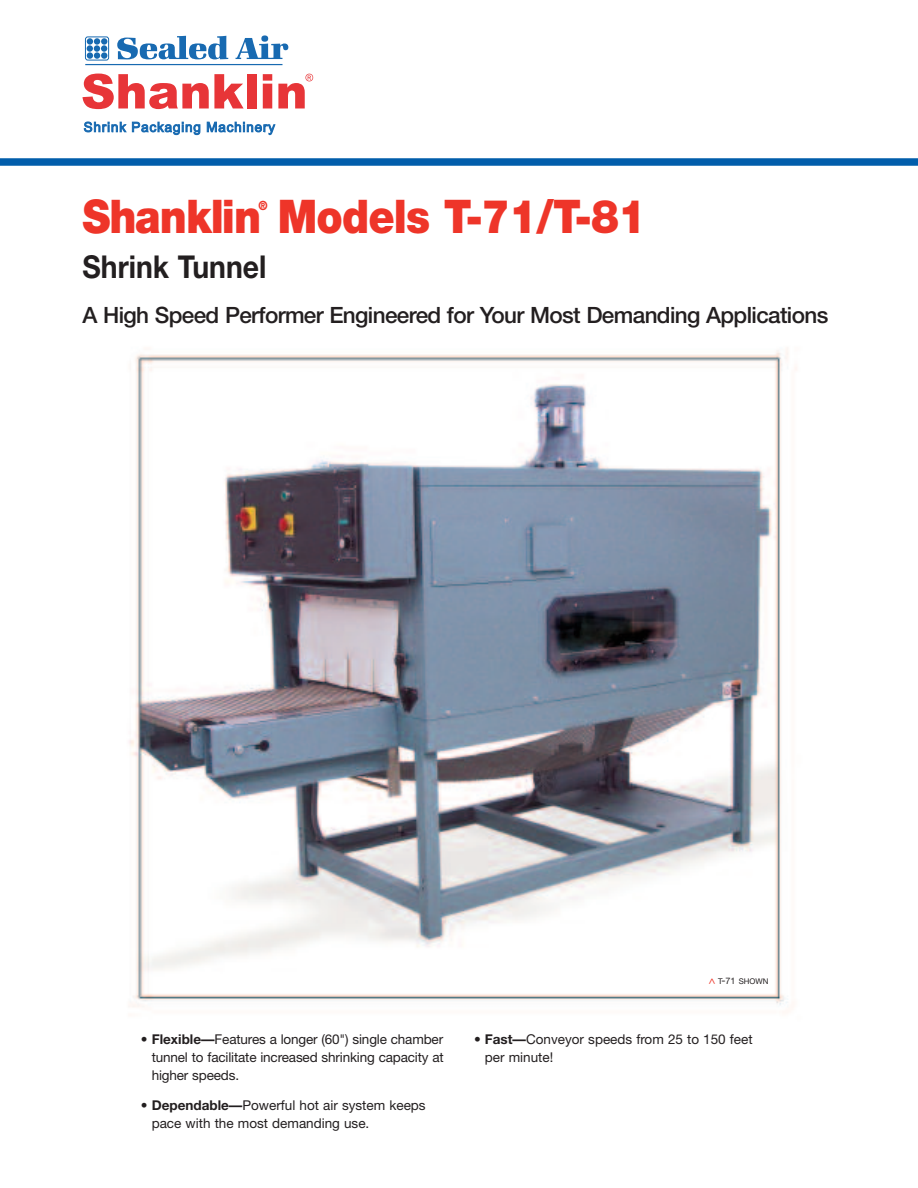
<style>
.page{position:relative;width:918px;height:1188px;background:#fff}
.page>*{position:absolute;margin:0;border:0;box-sizing:border-box;transform-origin:0 0}
.t1{font:900 46.5px "Helvetica Neue";letter-spacing:-.02em;color:#ee3529;scale:.9 1}
.t2{font:700 31.5px "Helvetica Neue";color:#231f20;scale:.9 1}
.t3{font:500 22.5px "Helvetica Neue";letter-spacing:-.03em;color:#231f20}
.t4{font:13.5px/18px "Helvetica Neue";color:#231f20}
.t5{font:900 12.75px "Helvetica Neue";color:#ee3529;scale:.9 1}
.t6{font:7.8px "Helvetica Neue";color:#231f20}
.s1{font-weight:700}
.s2{font-size:12px;color:#ee3529}
.s3{font-size:10.5px}
.s4{font-size:9px}
</style>
<div class="page">
<img style="left:129px;top:348px;width:668px;height:659px">
<svg style="left:83px;top:121px;width:193px;height:15px"></svg>
<svg style="left:83px;top:74px;width:161px;height:35px"></svg>
<div style="left:247px;top:74px;width:9px;height:34px;background:#e73538"></div>
<svg style="left:263px;top:74px;width:9px;height:34px"></svg>
<svg style="left:278px;top:74px;width:35px;height:34px"></svg>
<div style="left:85px;top:36px;width:24px;height:25px;border:1px solid #186ab1;border-radius:2px"></div>
<div style="left:94px;top:45px;width:6px;height:7px;background:#186ab1;border-radius:50%"></div>
<div style="left:101px;top:45px;width:6px;height:7px;background:#186ab1;border-radius:50%"></div>
<div style="left:87px;top:45px;width:6px;height:7px;background:#186ab1;border-radius:50%"></div>
<div style="left:94px;top:38px;width:6px;height:7px;background:#186ab1;border-radius:50%"></div>
<div style="left:101px;top:38px;width:6px;height:7px;background:#186ab1;border-radius:50%"></div>
<div style="left:87px;top:38px;width:6px;height:7px;background:#186ab1;border-radius:50%"></div>
<div style="left:94px;top:52px;width:6px;height:7px;background:#186ab1;border-radius:50%"></div>
<div style="left:101px;top:52px;width:6px;height:7px;background:#186ab1;border-radius:50%"></div>
<div style="left:87px;top:52px;width:6px;height:7px;background:#186ab1;border-radius:50%"></div>
<svg style="left:117px;top:36px;width:111px;height:23px"></svg>
<div style="left:261px;top:35px;width:7px;height:7px;background:#186ab1;border-radius:50%"></div>
<svg style="left:236px;top:38px;width:52px;height:21px"></svg>
<hr style="left:85px;top:64px;width:197px;height:1px;background:#186ab1">
<div style="left:0;top:158px;width:918px;height:8px;background:#015dab"></div>
<h1 class="t1" style="left:83px;top:200px;width:628px">Shanklin Models T-71/T-81</h1>
<p class="t5" style="left:258px;top:201px;width:12px">®</p>
<h2 class="t2" style="left:83px;top:255px;width:206px">Shrink Tunnel</h2>
<h3 class="t3" style="left:83px;top:307px;width:747px">A High Speed Performer Engineered for Your Most Demanding Applications</h3>
<p class="t4" style="left:152px;top:1031px;width:294px;text-align:justify;text-indent:-11px">• <span class="s1">Flexible—</span>Features a longer (60") single chamber tunnel to facilitate increased shrinking capacity at higher speeds.</p>
<p class="t4" style="left:152px;top:1097px;width:275px;text-indent:-11px">• <span class="s1">Dependable—</span>Powerful hot air system keeps pace with the most demanding use.</p>
<p class="t6" style="left:708px;top:979px;width:62px"><span class="s2">^</span> T<span class="s3">-</span><span class="s4">71</span> SHOWN</p>
<p class="t4" style="left:485px;top:1031px;width:269px;text-indent:-11px">• <span class="s1">Fast—</span>Conveyor speeds from 25 to 150 feet per minute!</p>
</div>
